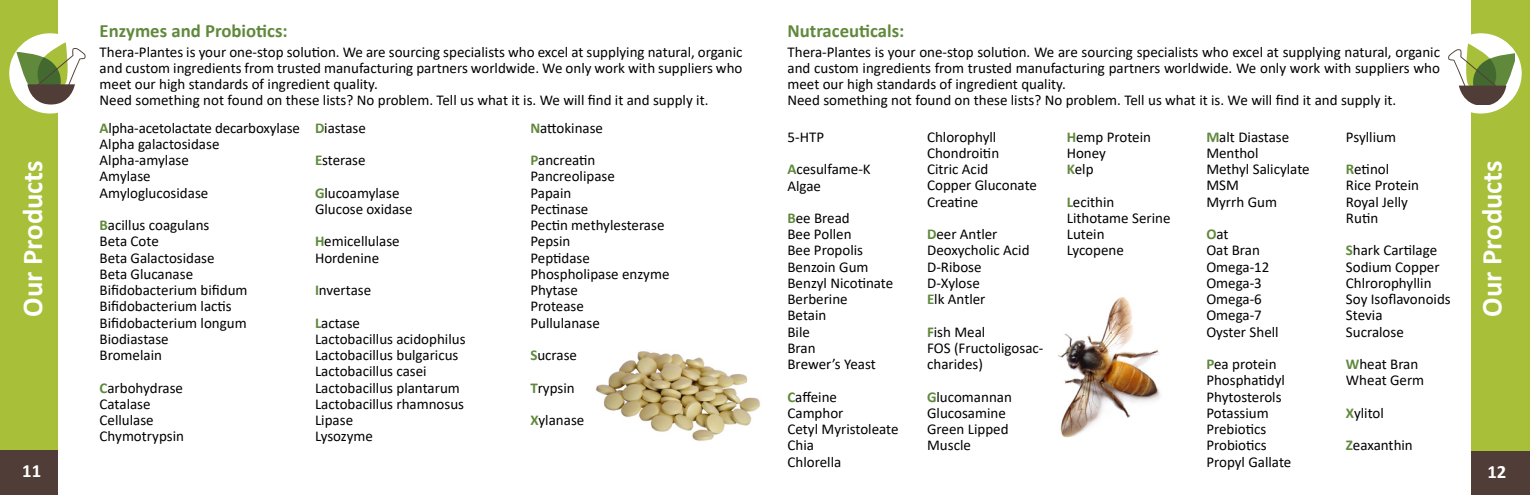
<style>
.page{position:relative;width:1530px;height:495px;background:#fff}
.page>*{position:absolute;margin:0;border:0;box-sizing:border-box;transform-origin:0 0}
.t1{font:700 28.75px "Calibri";color:#fff}
.t2{font:700 18.75px "Calibri";color:#60893c}
.t3{font:700 18.75px "Calibri";color:#fff}
.t4{font:15px/16.2px "Calibri";color:#000}
.s1{font-weight:700;color:#60893c}
</style>
<div class="page">
<img style="left:1058px;top:296px;width:102px;height:142px">
<img style="left:595px;top:351px;width:165px;height:90px">
<div style="left:1472px;top:0;width:58px;height:495px;background:#a7bf39"></div>
<div style="left:1440px;top:33px;width:82px;height:81px;background:#fff;border-radius:50%"></div>
<svg style="left:1448px;top:44px;width:67px;height:61px"></svg>
<div style="left:1472px;top:451px;width:58px;height:44px;background:#513d37"></div>
<div style="left:0;top:0;width:57px;height:495px;background:#a7bf39"></div>
<div style="left:0;top:450px;width:57px;height:45px;background:#513d37"></div>
<div style="left:9px;top:33px;width:82px;height:81px;background:#fff;border-radius:50%"></div>
<svg style="left:16px;top:42px;width:70px;height:63px"></svg>
<h1 class="t1" style="left:12px;top:317px;width:158px;rotate:-90deg">Our Products</h1>
<p class="t3" style="left:22px;top:457px;width:21px">11</p>
<p class="t2" style="left:100px;top:17px;width:190px">Enzymes and Probiotics:</p>
<p class="t4" style="left:100px;top:43px;width:644px">Thera-Plantes is your one-stop solution. We are sourcing specialists who excel at supplying natural, organic and custom ingredients from trusted manufacturing partners worldwide. We only work with suppliers who meet our high standards of ingredient quality.<br>Need something not found on these lists? No problem. Tell us what it is. We will find it and supply it.</p>
<p class="t4" style="left:100px;top:119px;width:202px"><span class="s1">A</span>lpha-acetolactate decarboxylase<br>Alpha galactosidase<br>Alpha-amylase<br>Amylase<br>Amyloglucosidase</p>
<p class="t4" style="left:100px;top:217px;width:149px"><span class="s1">B</span>acillus coagulans<br>Beta Cote<br>Beta Galactosidase<br>Beta Glucanase<br>Bifidobacterium bifidum<br>Bifidobacterium lactis<br>Bifidobacterium longum<br>Biodiastase<br>Bromelain</p>
<p class="t4" style="left:100px;top:379px;width:86px"><span class="s1">C</span>arbohydrase<br>Catalase<br>Cellulase<br>Chymotrypsin</p>
<p class="t4" style="left:315px;top:111px;width:86px;line-height:32.5px"><span class="s1">D</span>iastase<br><span class="s1">E</span>sterase<br><span class="s1">G</span>lucoamylase</p>
<p class="t4" style="left:315px;top:192px;width:99px;line-height:32.5px">Glucose oxidase<br><span class="s1">H</span>emicellulase</p>
<p class="t4" style="left:315px;top:241px;width:66px;line-height:32.5px">Hordenine<br><span class="s1">I</span>nvertase<br><span class="s1">L</span>actase</p>
<p class="t4" style="left:315px;top:330px;width:152px">Lactobacillus acidophilus<br>Lactobacillus bulgaricus<br>Lactobacillus casei<br>Lactobacillus plantarum<br>Lactobacillus rhamnosus<br>Lipase<br>Lysozyme</p>
<p class="t4" style="left:530px;top:111px;width:74px;line-height:32.5px"><span class="s1">N</span>attokinase<br><span class="s1">P</span>ancreatin</p>
<p class="t4" style="left:530px;top:168px;width:141px">Pancreolipase<br>Papain<br>Pectinase<br>Pectin methylesterase<br>Pepsin<br>Peptidase<br>Phospholipase enzyme<br>Phytase<br>Protease<br>Pullulanase</p>
<p class="t4" style="left:530px;top:339px;width:55px;line-height:32.5px"><span class="s1">S</span>ucrase<br><span class="s1">T</span>rypsin<br><span class="s1">X</span>ylanase</p>
<p class="t2" style="left:788px;top:17px;width:119px">Nutraceuticals:</p>
<p class="t4" style="left:788px;top:43px;width:654px">Thera-Plantes is your one-stop solution. We are sourcing specialists who excel at supplying natural, organic and custom ingredients from trusted manufacturing partners worldwide. We only work with suppliers who meet our high standards of ingredient quality.<br>Need something not found on these lists? No problem. Tell us what it is. We will find it and supply it.</p>
<p class="t4" style="left:788px;top:120px;width:85px;line-height:32.5px">5-HTP<br><span class="s1">A</span>cesulfame-K</p>
<p class="t4" style="left:788px;top:169px;width:64px;line-height:32.5px">Algae<br><span class="s1">B</span>ee Bread</p>
<p class="t4" style="left:788px;top:226px;width:107px">Bee Pollen<br>Bee Propolis<br>Benzoin Gum<br>Benzyl Nicotinate<br>Berberine<br>Betain<br>Bile<br>Bran<br>Brewer’s Yeast</p>
<p class="t4" style="left:788px;top:388px;width:113px"><span class="s1">C</span>affeine<br>Camphor<br>Cetyl Myristoleate<br>Chia<br>Chlorella</p>
<p class="t4" style="left:927px;top:128px;width:111px">Chlorophyll<br>Chondroitin<br>Citric Acid<br>Copper Gluconate<br>Creatine</p>
<p class="t4" style="left:927px;top:226px;width:104px"><span class="s1">D</span>eer Antler<br>Deoxycholic Acid<br>D-Ribose<br>D-Xylose<br><span class="s1">E</span>lk Antler</p>
<p class="t4" style="left:927px;top:323px;width:118px"><span class="s1">F</span>ish Meal<br>FOS (Fructoligosac&shy;charides)</p>
<p class="t4" style="left:927px;top:388px;width:86px"><span class="s1">G</span>lucomannan<br>Glucosamine<br>Green Lipped<br>Muscle</p>
<p class="t4" style="left:1067px;top:128px;width:86px"><span class="s1">H</span>emp Protein<br>Honey<br><span class="s1">K</span>elp</p>
<p class="t4" style="left:1067px;top:193px;width:105px"><span class="s1">L</span>ecithin<br>Lithotame Serine<br>Lutein<br>Lycopene</p>
<p class="t4" style="left:1206px;top:128px;width:105px"><span class="s1">M</span>alt Diastase<br>Menthol<br>Methyl Salicylate<br>MSM<br>Myrrh Gum</p>
<p class="t4" style="left:1206px;top:226px;width:74px"><span class="s1">O</span>at<br>Oat Bran<br>Omega-12<br>Omega-3<br>Omega-6<br>Omega-7<br>Oyster Shell</p>
<p class="t4" style="left:1206px;top:356px;width:86px"><span class="s1">P</span>ea protein<br>Phosphatidyl<br>Phytosterols<br>Potassium<br>Prebiotics<br>Probiotics<br>Propyl Gallate</p>
<p class="t4" style="left:1346px;top:120px;width:52px;line-height:32.5px">Psyllium<br><span class="s1">R</span>etinol</p>
<p class="t4" style="left:1346px;top:177px;width:75px">Rice Protein<br>Royal Jelly<br>Rutin</p>
<p class="t4" style="left:1346px;top:242px;width:106px"><span class="s1">S</span>hark Cartilage<br>Sodium Copper<br>Chlrorophyllin<br>Soy Isoflavonoids<br>Stevia<br>Sucralose</p>
<p class="t4" style="left:1346px;top:356px;width:80px"><span class="s1">W</span>heat Bran<br>Wheat Germ</p>
<p class="t4" style="left:1346px;top:396px;width:68px;line-height:32.5px"><span class="s1">X</span>ylitol<br><span class="s1">Z</span>eaxanthin</p>
<h1 class="t1" style="left:1472px;top:317px;width:158px;rotate:-90deg">Our Products</h1>
<p class="t3" style="left:1487px;top:458px;width:21px">12</p>
</div>
